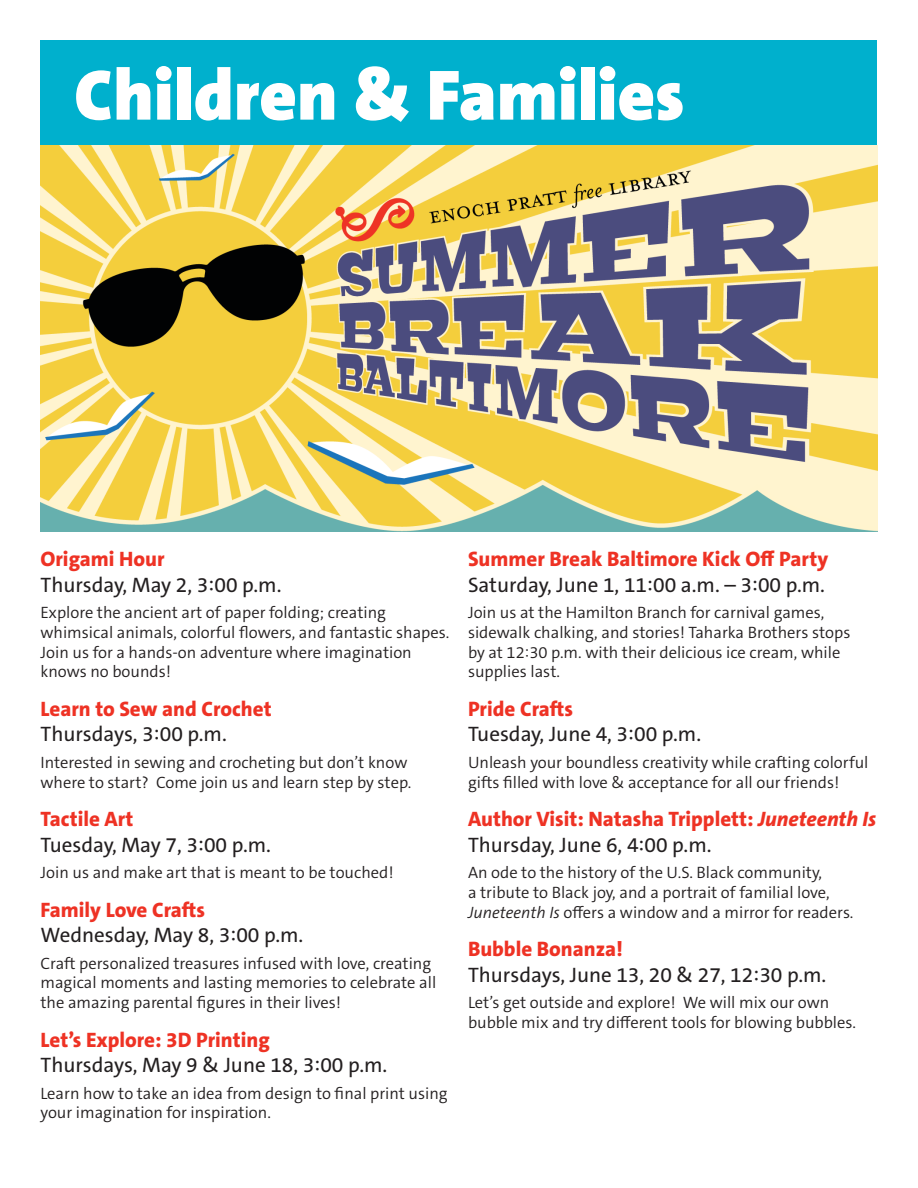
<style>
.page{position:relative;width:918px;height:1188px;background:#fff}
.page>*{position:absolute;margin:0;border:0;box-sizing:border-box;transform-origin:0 0}
.t1{font:900 72px "The Sans C5";color:#fff}
.Date___Time{font:21px "The Sans C5";color:#231f20}
.Program_Name{font:800 21px "The Sans C5";color:#ee3224}
.Description{font:300 16.5px/19.8px "The Sans C5";color:#231f20}
.s1{font-style:italic}
</style>
<div class="page">
<div style="left:40px;top:40px;width:838px;height:106px;background:#00b0cd"></div>
<img style="left:40px;top:145px;width:838px;height:386px">
<p class="t1" style="left:74px;top:49px;width:612px">Children &amp; Families</p>
<p class="Program_Name" style="left:40px;top:546px;width:126px">Origami Hour</p>
<p class="Date___Time" style="left:40px;top:571px;width:242px">Thursday, May 2, 3:00 p.m.</p>
<p class="Description" style="left:40px;top:603px;width:410px">Explore the ancient art of paper folding; creating whimsical animals, colorful flowers, and fantastic shapes.<br>Join us for a hands-on adventure where imagination knows no bounds!</p>
<p class="Program_Name" style="left:40px;top:696px;width:233px">Learn to Sew and Crochet</p>
<p class="Date___Time" style="left:40px;top:721px;width:188px">Thursdays, 3:00 p.m.</p>
<p class="Description" style="left:40px;top:753px;width:373px">Interested in sewing and crocheting but don’t know where to start? Come join us and learn step by step.</p>
<p class="Program_Name" style="left:40px;top:806px;width:95px">Tactile Art</p>
<p class="Date___Time" style="left:40px;top:831px;width:232px">Tuesday, May 7, 3:00 p.m.</p>
<p class="Description" style="left:40px;top:863px;width:355px">Join us and make art that is meant to be touched!</p>
<p class="Program_Name" style="left:40px;top:896px;width:166px">Family Love Crafts</p>
<p class="Date___Time" style="left:40px;top:922px;width:264px">Wednesday, May 8, 3:00 p.m.</p>
<p class="Description" style="left:40px;top:953px;width:397px">Craft personalized treasures infused with love, creating magical moments and lasting memories to celebrate all the amazing parental figures in their lives!</p>
<p class="Program_Name" style="left:40px;top:1026px;width:231px">Let’s Explore: 3D Printing</p>
<p class="Date___Time" style="left:40px;top:1052px;width:348px">Thursdays, May 9 &amp; June 18, 3:00 p.m.</p>
<p class="Description" style="left:40px;top:1083px;width:409px">Learn how to take an idea from design to final print using your imagination for inspiration.</p>
<p class="Program_Name" style="left:468px;top:546px;width:362px">Summer Break Baltimore Kick Off Party</p>
<p class="Date___Time" style="left:468px;top:571px;width:359px">Saturday, June 1, 11:00 a.m. – 3:00 p.m.</p>
<p class="Description" style="left:468px;top:603px;width:384px">Join us at the Hamilton Branch for carnival games, sidewalk chalking, and stories! Taharka Brothers stops by at 12:30 p.m. with their delicious ice cream, while supplies last.</p>
<p class="Program_Name" style="left:468px;top:696px;width:107px">Pride Crafts</p>
<p class="Date___Time" style="left:468px;top:721px;width:235px">Tuesday, June 4, 3:00 p.m.</p>
<p class="Description" style="left:468px;top:753px;width:402px">Unleash your boundless creativity while crafting colorful gifts filled with love &amp; acceptance for all our friends!</p>
<p class="Program_Name" style="left:468px;top:806px;width:410px">Author Visit: Natasha Tripplett: <span class="s1">Juneteenth Is</span></p>
<p class="Date___Time" style="left:468px;top:831px;width:245px">Thursday, June 6, 4:00 p.m.</p>
<p class="Description" style="left:468px;top:863px;width:387px">An ode to the history of the U.S. Black community,<br>a tribute to Black joy, and a portrait of familial love,<br><span class="s1">Juneteenth Is</span> offers a window and a mirror for readers.</p>
<p class="Program_Name" style="left:468px;top:936px;width:157px">Bubble Bonanza!</p>
<p class="Date___Time" style="left:468px;top:961px;width:360px">Thursdays, June 13, 20 &amp; 27, 12:30 p.m.</p>
<p class="Description" style="left:468px;top:993px;width:390px">Let’s get outside and explore! We will mix our own bubble mix and try different tools for blowing bubbles.</p>
</div>
